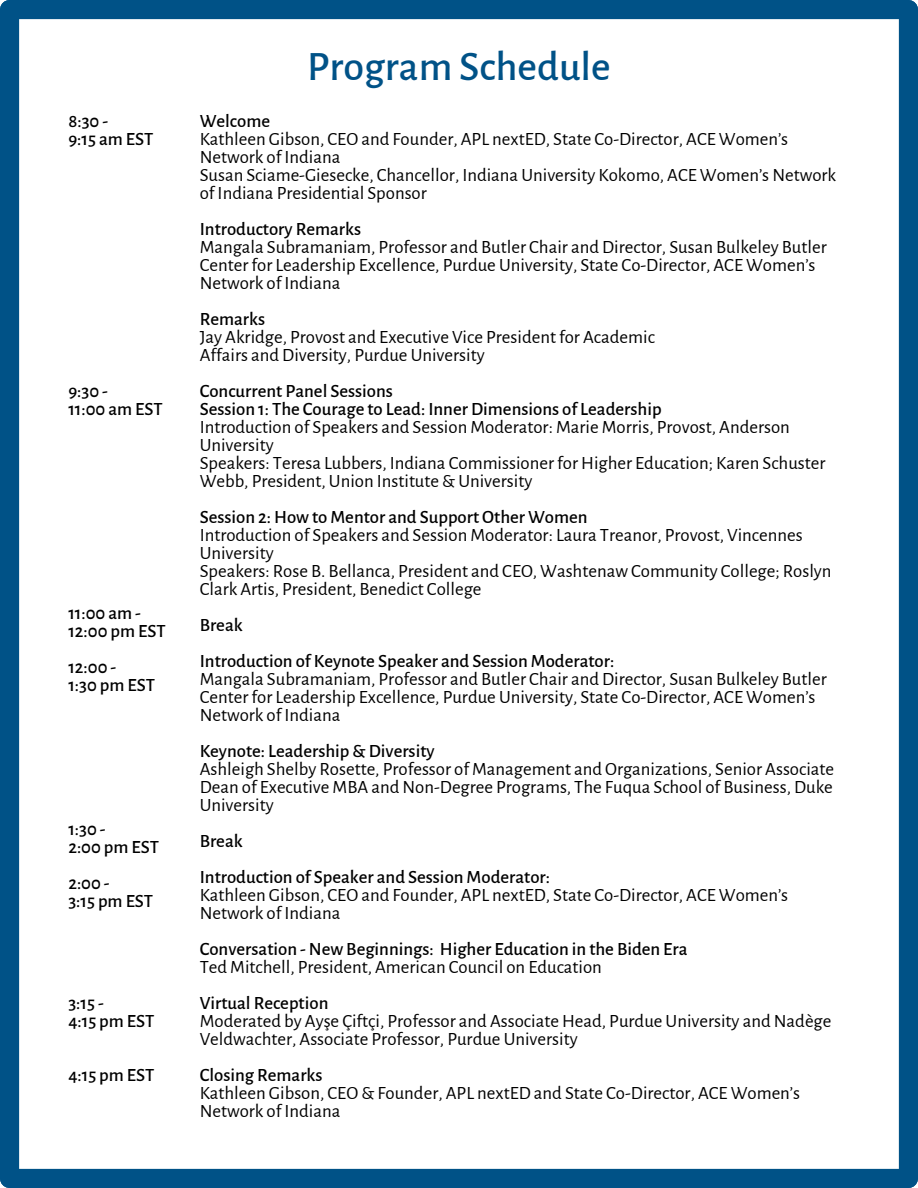
<style>
.page{position:relative;width:918px;height:1188px;background:#fff}
.page>*{position:absolute;margin:0;border:0;box-sizing:border-box;transform-origin:0 0}
.t1{font:500 42px "Alegreya Sans";color:#005287}
.t2{font:18.75px/18px "Alegreya Sans";color:#000}
.t3{font:500 18.75px "Alegreya Sans";color:#000}
</style>
<div class="page">
<div style="left:10px;top:0;width:898px;height:19px;background:#005287"></div>
<div style="left:0;top:10px;width:19px;height:1168px;background:#005287"></div>
<div style="left:899px;top:10px;width:19px;height:1168px;background:#005287"></div>
<div style="left:10px;top:1169px;width:898px;height:19px;background:#005287"></div>
<p class="t3" style="left:68px;top:112px;width:41px">8:30 -</p>
<p class="t3" style="left:68px;top:130px;width:87px">9:15 am EST</p>
<p class="t3" style="left:68px;top:382px;width:41px">9:30 -</p>
<p class="t3" style="left:68px;top:400px;width:96px">11:00 am EST</p>
<p class="t3" style="left:68px;top:604px;width:74px">11:00 am -</p>
<p class="t3" style="left:68px;top:622px;width:99px">12:00 pm EST</p>
<p class="t3" style="left:68px;top:658px;width:49px">12:00 -</p>
<p class="t3" style="left:68px;top:676px;width:88px">1:30 pm EST</p>
<p class="t3" style="left:68px;top:820px;width:39px">1:30 -</p>
<p class="t3" style="left:68px;top:838px;width:92px">2:00 pm EST</p>
<p class="t3" style="left:68px;top:874px;width:43px">2:00 -</p>
<p class="t3" style="left:68px;top:892px;width:86px">3:15 pm EST</p>
<p class="t3" style="left:68px;top:994px;width:37px">3:15 -</p>
<p class="t3" style="left:68px;top:1012px;width:88px">4:15 pm EST</p>
<p class="t3" style="left:68px;top:1066px;width:88px">4:15 pm EST</p>
<p class="t1" style="left:307px;top:46px;width:305px">Program Schedule</p>
<p class="t3" style="left:200px;top:112px;width:72px">Welcome</p>
<p class="t2" style="left:200px;top:130px;width:590px">Kathleen Gibson, CEO and Founder, APL nextED, State Co-Director, ACE Women’s<br>Network of Indiana</p>
<p class="t2" style="left:200px;top:166px;width:638px">Susan Sciame-Giesecke, Chancellor, Indiana University Kokomo, ACE Women’s Network of Indiana Presidential Sponsor</p>
<p class="t3" style="left:200px;top:220px;width:163px">Introductory Remarks</p>
<p class="t2" style="left:200px;top:238px;width:629px">Mangala Subramaniam, Professor and Butler Chair and Director, Susan Bulkeley Butler<br>Center for Leadership Excellence, Purdue University, State Co-Director, ACE Women’s<br>Network of Indiana</p>
<p class="t3" style="left:200px;top:310px;width:67px">Remarks</p>
<p class="t2" style="left:200px;top:328px;width:457px">Jay Akridge, Provost and Executive Vice President for Academic</p>
<p class="t2" style="left:200px;top:346px;width:287px">Affairs and Diversity, Purdue University</p>
<p class="t3" style="left:200px;top:382px;width:195px">Concurrent Panel Sessions</p>
<p class="t3" style="left:200px;top:400px;width:463px">Session 1: The Courage to Lead: Inner Dimensions of Leadership</p>
<p class="t2" style="left:200px;top:418px;width:592px">Introduction of Speakers and Session Moderator: Marie Morris, Provost, Anderson<br>University</p>
<p class="t2" style="left:200px;top:454px;width:627px">Speakers: Teresa Lubbers, Indiana Commissioner for Higher Education; Karen Schuster<br>Webb, President, Union Institute &amp; University</p>
<p class="t3" style="left:200px;top:508px;width:390px">Session 2: How to Mentor and Support Other Women</p>
<p class="t2" style="left:200px;top:526px;width:604px">Introduction of Speakers and Session Moderator: Laura Treanor, Provost, Vincennes<br>University</p>
<p class="t2" style="left:200px;top:562px;width:633px">Speakers: Rose B. Bellanca, President and CEO, Washtenaw Community College; Roslyn<br>Clark Artis, President, Benedict College</p>
<p class="t3" style="left:200px;top:616px;width:45px">Break</p>
<p class="t3" style="left:200px;top:652px;width:416px">Introduction of Keynote Speaker and Session Moderator:</p>
<p class="t2" style="left:200px;top:670px;width:629px">Mangala Subramaniam, Professor and Butler Chair and Director, Susan Bulkeley Butler<br>Center for Leadership Excellence, Purdue University, State Co-Director, ACE Women’s<br>Network of Indiana</p>
<p class="t3" style="left:200px;top:742px;width:236px">Keynote: Leadership &amp; Diversity</p>
<p class="t2" style="left:200px;top:760px;width:636px;text-align:justify">Ashleigh Shelby Rosette, Professor of Management and Organizations, Senior Associate Dean of Executive MBA and Non-Degree Programs, The Fuqua School of Business, Duke University</p>
<p class="t3" style="left:200px;top:832px;width:45px">Break</p>
<p class="t3" style="left:200px;top:868px;width:352px">Introduction of Speaker and Session Moderator:</p>
<p class="t2" style="left:200px;top:886px;width:590px">Kathleen Gibson, CEO and Founder, APL nextED, State Co-Director, ACE Women’s<br>Network of Indiana</p>
<p class="t3" style="left:200px;top:940px;width:489px">Conversation - New Beginnings: Higher Education in the Biden Era</p>
<p class="t2" style="left:200px;top:958px;width:404px">Ted Mitchell, President, American Council on Education</p>
<p class="t3" style="left:200px;top:994px;width:130px">Virtual Reception</p>
<p class="t2" style="left:200px;top:1012px;width:633px">Moderated by Ayşe Çiftçi, Professor and Associate Head, Purdue University and Nadège<br>Veldwachter, Associate Professor, Purdue University</p>
<p class="t3" style="left:200px;top:1066px;width:124px">Closing Remarks</p>
<p class="t2" style="left:200px;top:1084px;width:602px">Kathleen Gibson, CEO &amp; Founder, APL nextED and State Co-Director, ACE Women’s<br>Network of Indiana</p>
</div>
